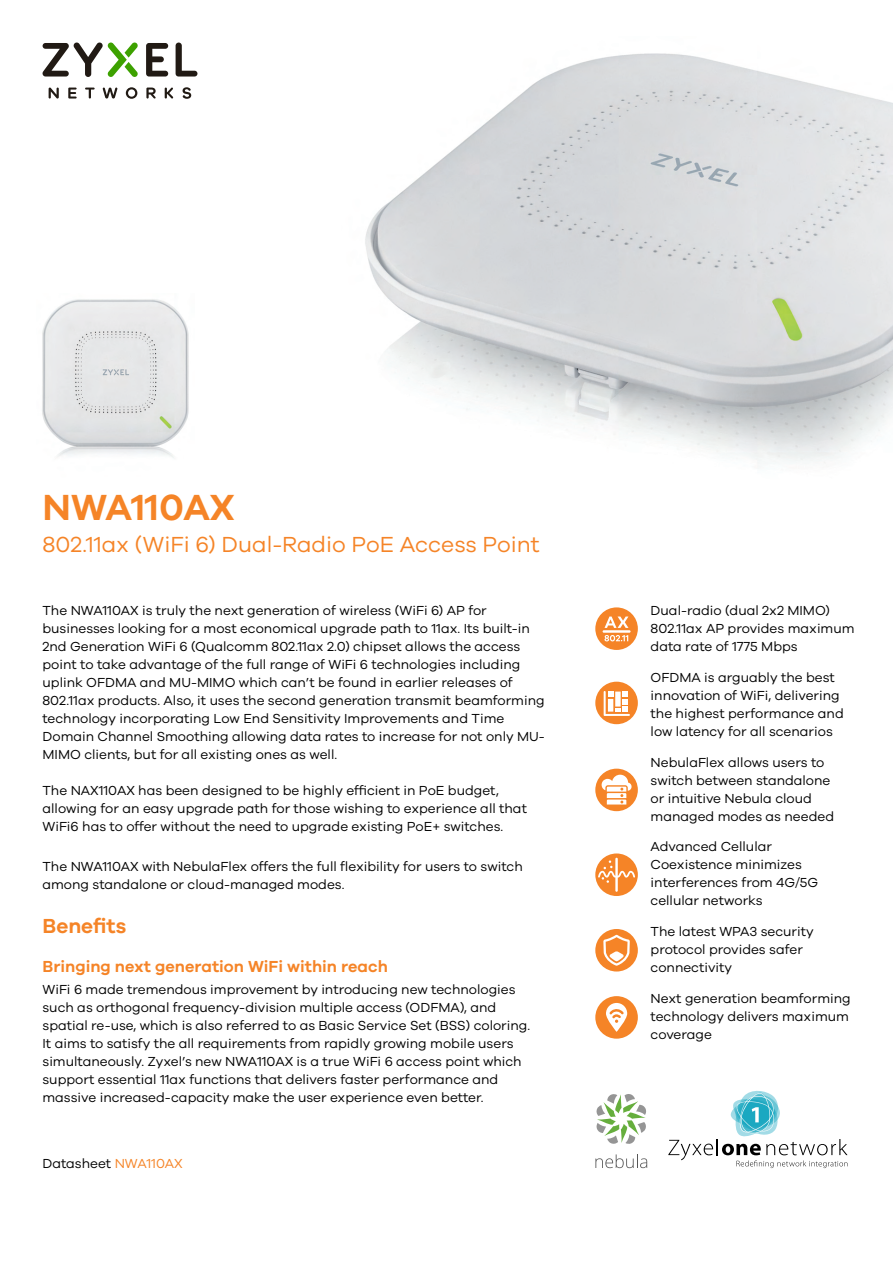
<style>
.page{position:relative;width:893px;height:1263px;background:#fff}
.page>*{position:absolute;margin:0;border:0;box-sizing:border-box;transform-origin:0 0}
.t1{font:600 37.5px "Galano Grotesque";color:#f58427}
.t2{font:22.5px "Galano Grotesque";color:#f58427}
.t3{font:600 21px "Galano Grotesque";color:#f58427}
.t4{font:600 16.5px "Galano Grotesque";color:#f58427}
.brand_2_0_intro_bene{font:13.5px/18px "Galano Grotesque";color:#000}
.brand_2_0_features{font:13.5px/18px "Galano Grotesque";color:#000}
.s1{color:#f58427}
</style>
<div class="page">
<svg style="left:49px;top:88px;width:10px;height:11px"></svg>
<svg style="left:68px;top:88px;width:9px;height:11px"></svg>
<svg style="left:85px;top:88px;width:10px;height:11px"></svg>
<svg style="left:103px;top:88px;width:15px;height:11px"></svg>
<svg style="left:126px;top:87px;width:11px;height:12px"></svg>
<svg style="left:165px;top:88px;width:9px;height:11px"></svg>
<svg style="left:182px;top:87px;width:9px;height:12px"></svg>
<svg style="left:146px;top:88px;width:10px;height:11px"></svg>
<svg style="left:176px;top:43px;width:21px;height:34px"></svg>
<svg style="left:146px;top:43px;width:22px;height:34px"></svg>
<svg style="left:42px;top:42px;width:96px;height:35px"></svg>
<img style="left:42px;top:299px;width:147px;height:159px">
<img style="left:365px;top:53px;width:528px;height:410px">
<svg style="left:668px;top:1091px;width:179px;height:77px"></svg>
<svg style="left:595px;top:1154px;width:52px;height:14px"></svg>
<svg style="left:596px;top:1094px;width:50px;height:50px"></svg>
<div style="left:595px;top:929px;width:43px;height:42px;background:#f58427;border-radius:50%"></div>
<svg style="left:603px;top:935px;width:27px;height:31px"></svg>
<svg style="left:595px;top:853px;width:43px;height:43px"></svg>
<svg style="left:598px;top:858px;width:37px;height:34px"></svg>
<div style="left:595px;top:607px;width:43px;height:43px;background:#f58427;border-radius:50%"></div>
<hr style="left:603px;top:630px;width:28px;height:3px;background:#fff">
<svg style="left:604px;top:616px;width:24px;height:12px"></svg>
<svg style="left:604px;top:635px;width:24px;height:6px"></svg>
<div style="left:595px;top:682px;width:43px;height:42px;background:#f58427;border-radius:50%"></div>
<svg style="left:604px;top:691px;width:26px;height:25px"></svg>
<div style="left:595px;top:769px;width:43px;height:42px;background:#f58427;border-radius:50%"></div>
<svg style="left:602px;top:775px;width:30px;height:29px"></svg>
<div style="left:595px;top:996px;width:43px;height:43px;background:#f58427;border-radius:50%"></div>
<svg style="left:606px;top:1003px;width:21px;height:29px"></svg>
<p class="t1" style="left:43px;top:485px;width:194px">NWA110AX</p>
<p class="t2" style="left:43px;top:531px;width:499px">802.11ax (WiFi 6) Dual-Radio PoE Access Point</p>
<p class="brand_2_0_intro_bene" style="left:43px;top:601px;width:504px">The NWA110AX is truly the next generation of wireless (WiFi 6) AP for businesses looking for a most economical upgrade path to 11ax. Its built-in 2nd Generation WiFi 6 (Qualcomm 802.11ax 2.0) chipset allows the access point to take advantage of the full range of WiFi 6 technologies including uplink OFDMA and MU-MIMO which can’t be found in earlier releases of 802.11ax products. Also, it uses the second generation transmit beamforming technology incorporating Low End Sensitivity Improvements and Time Domain Channel Smoothing allowing data rates to increase for not only MU-MIMO clients, but for all existing ones as well.</p>
<p class="brand_2_0_intro_bene" style="left:43px;top:781px;width:486px">The NAX110AX has been designed to be highly efficient in PoE budget, allowing for an easy upgrade path for those wishing to experience all that<br>WiFi6 has to offer without the need to upgrade existing PoE+ switches.</p>
<p class="brand_2_0_intro_bene" style="left:43px;top:857px;width:482px">The NWA110AX with NebulaFlex offers the full flexibility for users to switch among standalone or cloud-managed modes.</p>
<p class="t3" style="left:43px;top:913px;width:85px">Benefits</p>
<p class="t4" style="left:43px;top:957px;width:347px">Bringing next generation WiFi within reach</p>
<p class="brand_2_0_intro_bene" style="left:43px;top:980px;width:489px">WiFi 6 made tremendous improvement by introducing new technologies such as orthogonal frequency-division multiple access (ODFMA), and spatial re-use, which is also referred to as Basic Service Set (BSS) coloring.<br>It aims to satisfy the all requirements from rapidly growing mobile users simultaneously. Zyxel’s new NWA110AX is a true WiFi 6 access point which support essential 11ax functions that delivers faster performance and massive increased-capacity make the user experience even better.</p>
<p class="brand_2_0_intro_bene" style="left:43px;top:1154px;width:142px">Datasheet <span class="s1">NWA110AX</span></p>
<p class="brand_2_0_features" style="left:651px;top:601px;width:205px">Dual-radio (dual 2x2 MIMO)<br>802.11ax AP provides maximum data rate of 1775 Mbps</p>
<p class="brand_2_0_features" style="left:651px;top:668px;width:195px">OFDMA is arguably the best innovation of WiFi, delivering the highest performance and low latency for all scenarios</p>
<p class="brand_2_0_features" style="left:651px;top:753px;width:185px">NebulaFlex allows users to switch between standalone or intuitive Nebula cloud managed modes as needed</p>
<p class="brand_2_0_features" style="left:651px;top:837px;width:169px">Advanced Cellular<br>Coexistence minimizes interferences from 4G/5G cellular networks</p>
<p class="brand_2_0_features" style="left:651px;top:922px;width:165px">The latest WPA3 security protocol provides safer connectivity</p>
<p class="brand_2_0_features" style="left:651px;top:989px;width:202px">Next generation beamforming technology delivers maximum coverage</p>
</div>
